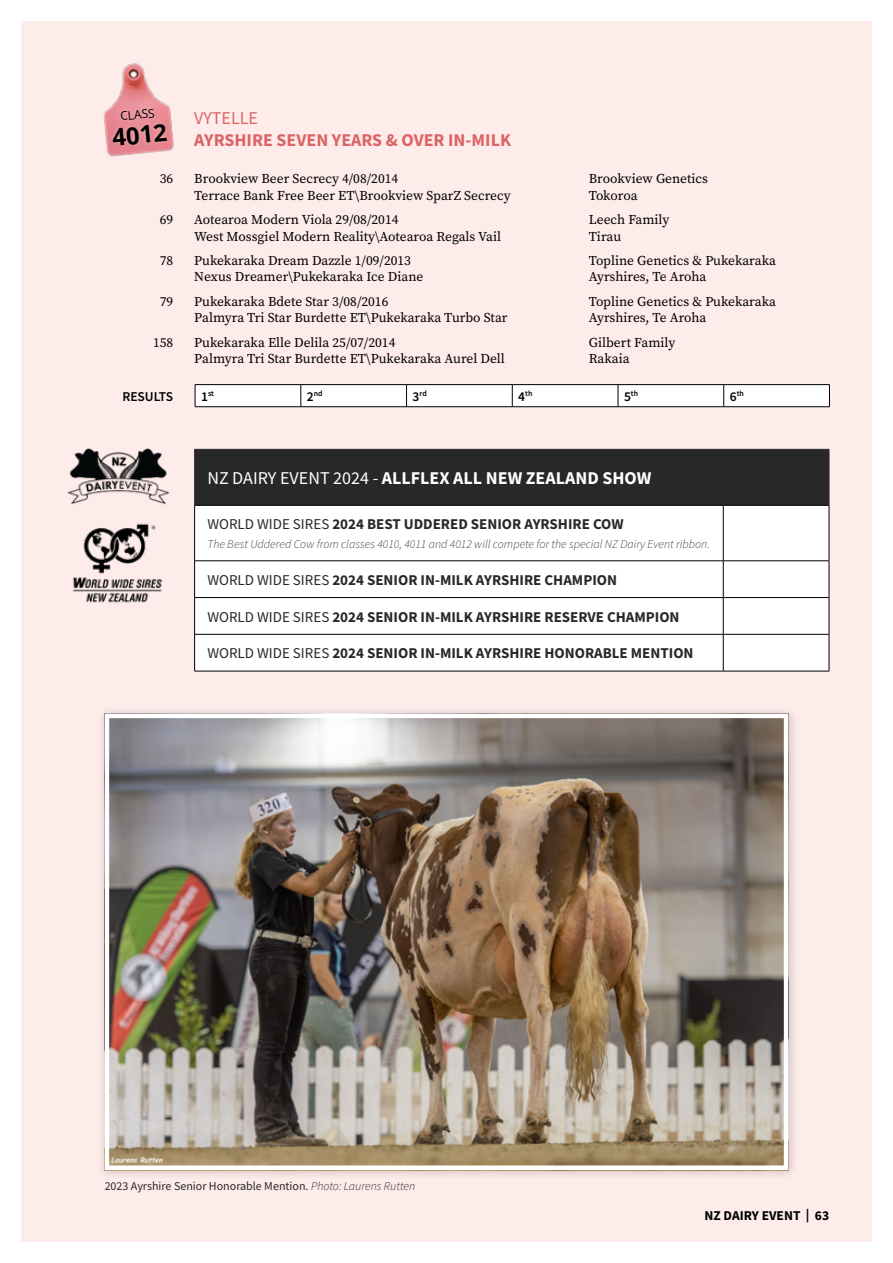
<style>
.page{position:relative;width:893px;height:1263px;background:#fff}
.page>*{position:absolute;margin:0;border:0;box-sizing:border-box;transform-origin:0 0}
.t1{font:700 24px "Open Sans";color:#000}
.t2{font:700 18px "Source Sans Pro";color:#fff}
.t3{font:700 18px "Source Sans Pro";color:#db6464}
.t4{font:18px "Source Sans Pro";color:#db6464}
.t5{font:700 15px "Source Sans Pro";color:#292829}
.t6{font:13.5px "Source Serif Pro";color:#000}
.t7{font:700 13.5px "Source Sans Pro";color:#000}
.t8{font:600 13.5px "Source Sans Pro";color:#000}
.t9{font:italic 300 12px "Source Sans Pro";color:#414042}
.t10{font:12px "Source Sans Pro";color:#292829}
.t11{font:12px "Open Sans";color:#000}
.t12{font:600 7.8px "Source Sans Pro";color:#000}
.s1{font-size:13.5px}
.s2{font-weight:400}
.s3{font-weight:300;font-style:italic}
</style>
<div class="page">
<div style="left:21px;top:21px;width:851px;height:1221px;background:#feeceb"></div>
<div style="left:195px;top:450px;width:634px;height:55px;background:#292829"></div>
<div style="left:195px;top:506px;width:634px;height:165px;background:#fff"></div>
<hr style="left:194px;top:505px;width:529px;height:1px;background:#000">
<hr style="left:194px;top:505px;width:1px;height:56px;background:#000">
<hr style="left:723px;top:505px;width:106px;height:1px;background:#000">
<hr style="left:723px;top:505px;width:1px;height:56px;background:#000">
<hr style="left:829px;top:505px;width:1px;height:56px;background:#000">
<hr style="left:194px;top:560px;width:529px;height:1px;background:#000">
<hr style="left:194px;top:561px;width:1px;height:36px;background:#000">
<hr style="left:723px;top:560px;width:106px;height:1px;background:#000">
<hr style="left:723px;top:561px;width:1px;height:36px;background:#000">
<hr style="left:829px;top:561px;width:1px;height:36px;background:#000">
<hr style="left:194px;top:597px;width:529px;height:1px;background:#000">
<hr style="left:194px;top:598px;width:1px;height:36px;background:#000">
<hr style="left:723px;top:597px;width:106px;height:1px;background:#000">
<hr style="left:723px;top:598px;width:1px;height:36px;background:#000">
<hr style="left:829px;top:598px;width:1px;height:36px;background:#000">
<hr style="left:194px;top:634px;width:529px;height:1px;background:#000">
<hr style="left:194px;top:634px;width:1px;height:37px;background:#000">
<hr style="left:723px;top:634px;width:106px;height:1px;background:#000">
<hr style="left:723px;top:634px;width:1px;height:37px;background:#000">
<hr style="left:829px;top:634px;width:1px;height:37px;background:#000">
<hr style="left:194px;top:671px;width:529px;height:1px;background:#000">
<hr style="left:723px;top:671px;width:106px;height:1px;background:#000">
<hr style="left:194px;top:449px;width:529px;height:1px;background:#292829">
<hr style="left:194px;top:449px;width:1px;height:56px;background:#292829">
<hr style="left:723px;top:449px;width:106px;height:1px;background:#292829">
<hr style="left:723px;top:449px;width:1px;height:56px;background:#292829">
<hr style="left:829px;top:449px;width:1px;height:56px;background:#292829">
<img style="left:67px;top:448px;width:103px;height:57px">
<img style="left:72px;top:523px;width:90px;height:80px">
<img style="left:103px;top:63px;width:71px;height:94px">
<svg style="left:108px;top:105px;width:63px;height:45px;background:#e8929a"></svg>
<hr style="left:195px;top:384px;width:106px;height:1px;background:#000">
<hr style="left:301px;top:384px;width:106px;height:1px;background:#000">
<hr style="left:407px;top:384px;width:105px;height:1px;background:#000">
<hr style="left:512px;top:384px;width:106px;height:1px;background:#000">
<hr style="left:618px;top:384px;width:106px;height:1px;background:#000">
<hr style="left:724px;top:384px;width:106px;height:1px;background:#000">
<div style="left:195px;top:385px;width:635px;height:21px;background:#fff"></div>
<hr style="left:195px;top:406px;width:106px;height:1px;background:#000">
<hr style="left:301px;top:406px;width:106px;height:1px;background:#000">
<hr style="left:407px;top:406px;width:105px;height:1px;background:#000">
<hr style="left:512px;top:406px;width:106px;height:1px;background:#000">
<hr style="left:618px;top:406px;width:106px;height:1px;background:#000">
<hr style="left:724px;top:406px;width:106px;height:1px;background:#000">
<div style="left:97px;top:706px;width:702px;height:474px;background:#000;opacity:.2"></div>
<img style="left:110px;top:719px;width:673px;height:446px">
<div style="left:105px;top:714px;width:683px;height:456px;border:4px solid #fff"></div>
<p class="t11" style="left:119px;top:108px;width:36px;rotate:-6deg">CLASS</p>
<h1 class="t1" style="left:111px;top:120px;width:56px;rotate:-5deg">4012</h1>
<h2 class="t4" style="left:194px;top:107px;width:65px">VYTELLE</h2>
<h2 class="t3" style="left:194px;top:128px;width:318px">AYRSHIRE SEVEN YEARS &amp; OVER IN-MILK</h2>
<p class="t6" style="left:160px;top:170px;width:15px">36</p>
<p class="t6" style="left:194px;top:170px;width:205px">Brookview Beer Secrecy 4/08/2014</p>
<p class="t6" style="left:589px;top:170px;width:121px">Brookview Genetics</p>
<p class="t6" style="left:194px;top:186px;width:318px">Terrace Bank Free Beer ET\Brookview SparZ Secrecy</p>
<p class="t6" style="left:589px;top:186px;width:50px">Tokoroa</p>
<p class="t6" style="left:160px;top:211px;width:15px">69</p>
<p class="t6" style="left:194px;top:211px;width:206px">Aotearoa Modern Viola 29/08/2014</p>
<p class="t6" style="left:589px;top:211px;width:82px">Leech Family</p>
<p class="t6" style="left:194px;top:227px;width:308px">West Mossgiel Modern Reality\Aotearoa Regals Vail</p>
<p class="t6" style="left:589px;top:227px;width:34px">Tirau</p>
<p class="t6" style="left:160px;top:252px;width:15px">78</p>
<p class="t6" style="left:194px;top:252px;width:218px">Pukekaraka Dream Dazzle 1/09/2013</p>
<p class="t6" style="left:589px;top:252px;width:189px">Topline Genetics &amp; Pukekaraka</p>
<p class="t6" style="left:194px;top:268px;width:231px">Nexus Dreamer\Pukekaraka Ice Diane</p>
<p class="t6" style="left:589px;top:268px;width:119px">Ayrshires, Te Aroha</p>
<p class="t6" style="left:160px;top:293px;width:15px">79</p>
<p class="t6" style="left:194px;top:293px;width:196px">Pukekaraka Bdete Star 3/08/2016</p>
<p class="t6" style="left:589px;top:293px;width:189px">Topline Genetics &amp; Pukekaraka</p>
<p class="t6" style="left:194px;top:309px;width:315px">Palmyra Tri Star Burdette ET\Pukekaraka Turbo Star</p>
<p class="t6" style="left:589px;top:309px;width:119px">Ayrshires, Te Aroha</p>
<p class="t6" style="left:153px;top:333px;width:22px">158</p>
<p class="t6" style="left:194px;top:333px;width:203px">Pukekaraka Elle Delila 25/07/2014</p>
<p class="t6" style="left:589px;top:333px;width:88px">Gilbert Family</p>
<p class="t6" style="left:194px;top:350px;width:312px">Palmyra Tri Star Burdette ET\Pukekaraka Aurel Dell</p>
<p class="t6" style="left:589px;top:350px;width:42px">Rakaia</p>
<p class="t8" style="left:122px;top:387px;width:52px">RESULTS</p>
<p class="t12" style="left:201px;top:388px;width:15px"><span class="s1">1</span>st</p>
<p class="t12" style="left:307px;top:388px;width:17px"><span class="s1">2</span>nd</p>
<p class="t12" style="left:413px;top:388px;width:16px"><span class="s1">3</span>rd</p>
<p class="t12" style="left:518px;top:388px;width:16px"><span class="s1">4</span>th</p>
<p class="t12" style="left:624px;top:388px;width:16px"><span class="s1">5</span>th</p>
<p class="t12" style="left:730px;top:388px;width:16px"><span class="s1">6</span>th</p>
<h2 class="t2" style="left:207px;top:466px;width:446px"><span class="s2">NZ DAIRY EVENT 2024 -</span> ALLFLEX ALL NEW ZEALAND SHOW</h2>
<p class="t5" style="left:207px;top:514px;width:418px"><span class="s2">WORLD WIDE SIRES</span> 2024 BEST UDDERED SENIOR AYRSHIRE COW</p>
<p class="t9" style="left:207px;top:537px;width:504px">The Best Uddered Cow from classes 4010, 4011 and 4012 will compete for the special NZ Dairy Event ribbon.</p>
<p class="t5" style="left:207px;top:570px;width:411px"><span class="s2">WORLD WIDE SIRES</span> 2024 SENIOR IN-MILK AYRSHIRE CHAMPION</p>
<p class="t5" style="left:207px;top:606px;width:474px"><span class="s2">WORLD WIDE SIRES</span> 2024 SENIOR IN-MILK AYRSHIRE RESERVE CHAMPION</p>
<p class="t5" style="left:207px;top:643px;width:488px"><span class="s2">WORLD WIDE SIRES</span> 2024 SENIOR IN-MILK AYRSHIRE HONORABLE MENTION</p>
<p class="t10" style="left:105px;top:1178px;width:312px">2023 Ayrshire Senior Honorable Mention. <span class="s3">Photo: Laurens Rutten</span></p>
<p class="t7" style="left:705px;top:1207px;width:126px">NZ DAIRY EVENT | 63</p>
</div>
